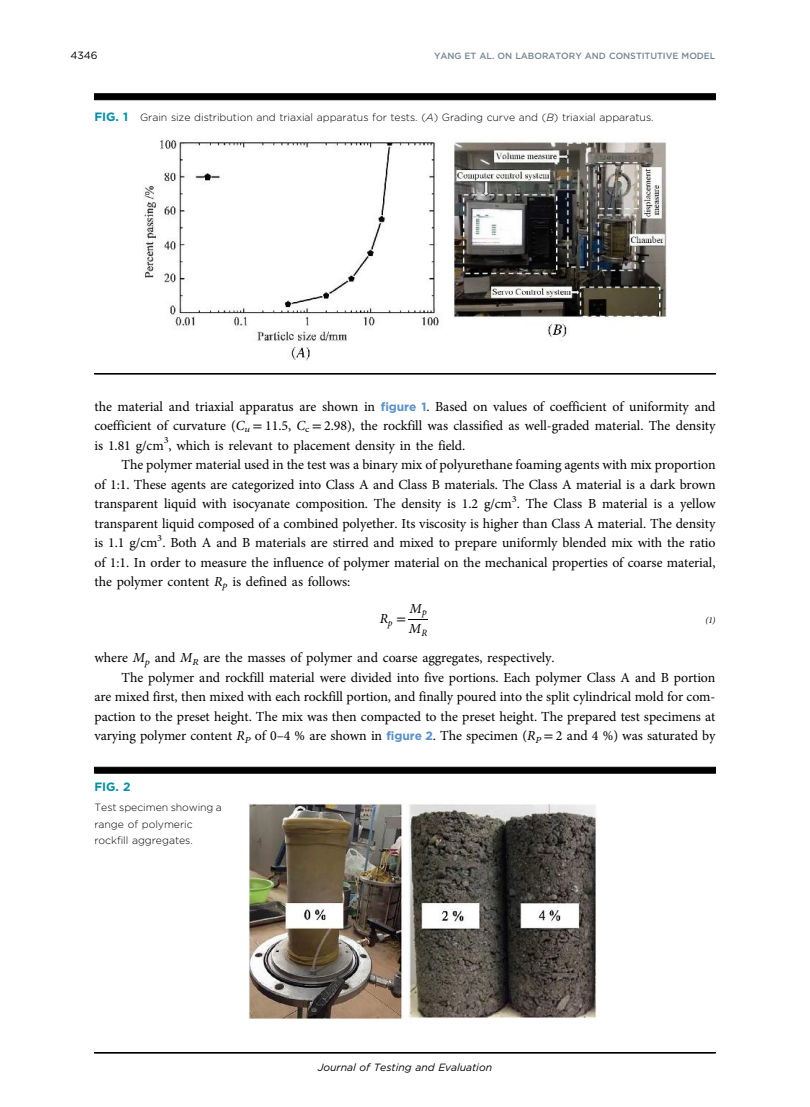
<style>
.page{position:relative;width:810px;height:1107px;background:#fff}
.page>*{position:absolute;margin:0;border:0;box-sizing:border-box;transform-origin:0 0}
.t1{font:13.8px/19.5px "Adv OT1 ef 757 c 0";color:#000;text-align:justify}
.t2{font:13.8px/20.1px "Adv OT7 d 6 df 7 ab.I";color:#000}
.t3{font:12px "Adv OT5 b 669 f 61";color:#0090a4}
.t4{font:10.5px/16.5px "Adv OT76 a 2 e 33 b";color:#000}
.t5{font:10.5px "Adv O Td 3 ecc 85 c.I";color:#000}
.t6{font:10.5px "Adv O Tc 6 f 8 dff 2";color:#000}
.t7{font:9px "Adv O Ta 2 a 4 c 9 ce";color:#738890}
.t8{font:9px "Adv OT7 d 6 df 7 ab.I";color:#000}
.s1{font-family:"Adv OT5 b 669 f 61";font-size:12px;color:#0090a4}
.s2{font-family:"Adv O Tedaa 8737.I"}
.s3{font-family:"Adv OT5 b 669 f 61";font-size:12px;color:#5990cb}
.s4{font-family:"Adv OT7 d 6 df 7 ab.I"}
.s5{font-family:"Adv OT8608 a 8 d 1"}
.s6{font-style:inherit}
</style>
<div class="page">
<svg style="left:94px;top:94px;width:622px;height:6px;background:#020202"></svg>
<hr style="left:94px;top:374px;width:622px;height:1px;background:#000">
<img style="left:143px;top:139px;width:524px;height:221px">
<svg style="left:94px;top:767px;width:622px;height:6px;background:#020202"></svg>
<img style="left:249px;top:804px;width:347px;height:215px">
<hr style="left:94px;top:1053px;width:622px;height:1px;background:#000">
<p class="t6" style="left:70px;top:51px;width:29px">4346</p>
<p class="t7" style="left:434px;top:52px;width:283px">YANG ET AL. ON LABORATORY AND CONSTITUTIVE MODEL</p>
<p class="t4" style="left:94px;top:110px;width:561px"><span class="s1">FIG. 1</span> Grain size distribution and triaxial apparatus for tests. (<span class="s2">A</span>) Grading curve and (<span class="s2">B</span>) triaxial apparatus.</p>
<p class="t1" style="left:94px;top:398px;width:623px">the material and triaxial apparatus are shown in <span class="s3">figure 1</span>. Based on values of coefficient of uniformity and coefficient of curvature (<span class="s4">C</span><sub>u</sub> <span class="s5">=</span> 11.5, <span class="s4">C</span><sub>c</sub> <span class="s5">=</span> 2.98), the rockfill was classified as well-graded material. The density is 1.81 g/cm<sup>3</sup>, which is relevant to placement density in the field.</p>
<p class="t1" style="left:94px;top:456px;width:623px;text-indent:27px">The polymer material used in the test was a binary mix of polyurethane foaming agents with mix proportion of 1:1. These agents are categorized into Class A and Class B materials. The Class A material is a dark brown transparent liquid with isocyanate composition. The density is 1.2 g/cm<sup>3</sup>. The Class B material is a yellow transparent liquid composed of a combined polyether. Its viscosity is higher than Class A material. The density is 1.1 g/cm<sup>3</sup>. Both A and B materials are stirred and mixed to prepare uniformly blended mix with the ratio of 1:1. In order to measure the influence of polymer material on the mechanical properties of coarse material, the polymer content <span class="s4">R</span><sub>p</sub> is defined as follows:</p>
<p class="t2" style="left:380px;top:610px;width:28px">R<sub>p</sub> <span class="s5">=</span></p>
<p class="t2" style="left:409px;top:600px;width:20px">M<sub>p<br></sub>M<sub>R</sub></p>
<p class="t8" style="left:705px;top:617px;width:12px">(1)</p>
<p class="t1" style="left:94px;top:649px;width:462px">where <span class="s4">M</span><sub>p</sub> and <span class="s4">M</span><sub>R</sub> are the masses of polymer and coarse aggregates, respectively.</p>
<p class="t1" style="left:122px;top:669px;width:595px">The polymer and rockfill material were divided into five portions. Each polymer Class A and B portion</p>
<p class="t1" style="left:94px;top:688px;width:622px">are mixed first, then mixed with each rockfill portion, and finally poured into the split cylindrical mold for com-</p>
<p class="t1" style="left:94px;top:708px;width:622px">paction to the preset height. The mix was then compacted to the preset height. The prepared test specimens at</p>
<p class="t1" style="left:94px;top:727px;width:623px">varying polymer content <span class="s4">R</span><sub>P</sub> of 0<span class="s6">–</span>4 % are shown in <span class="s3">figure 2</span>. The specimen (<span class="s4">R</span><sub>P</sub> <span class="s5">=</span> 2 and 4 %) was saturated by</p>
<p class="t3" style="left:94px;top:782px;width:38px">FIG. 2</p>
<p class="t4" style="left:94px;top:800px;width:129px">Test specimen showing a range of polymeric rockfill aggregates.</p>
<p class="t5" style="left:318px;top:1063px;width:176px">Journal of Testing and Evaluation</p>
</div>
